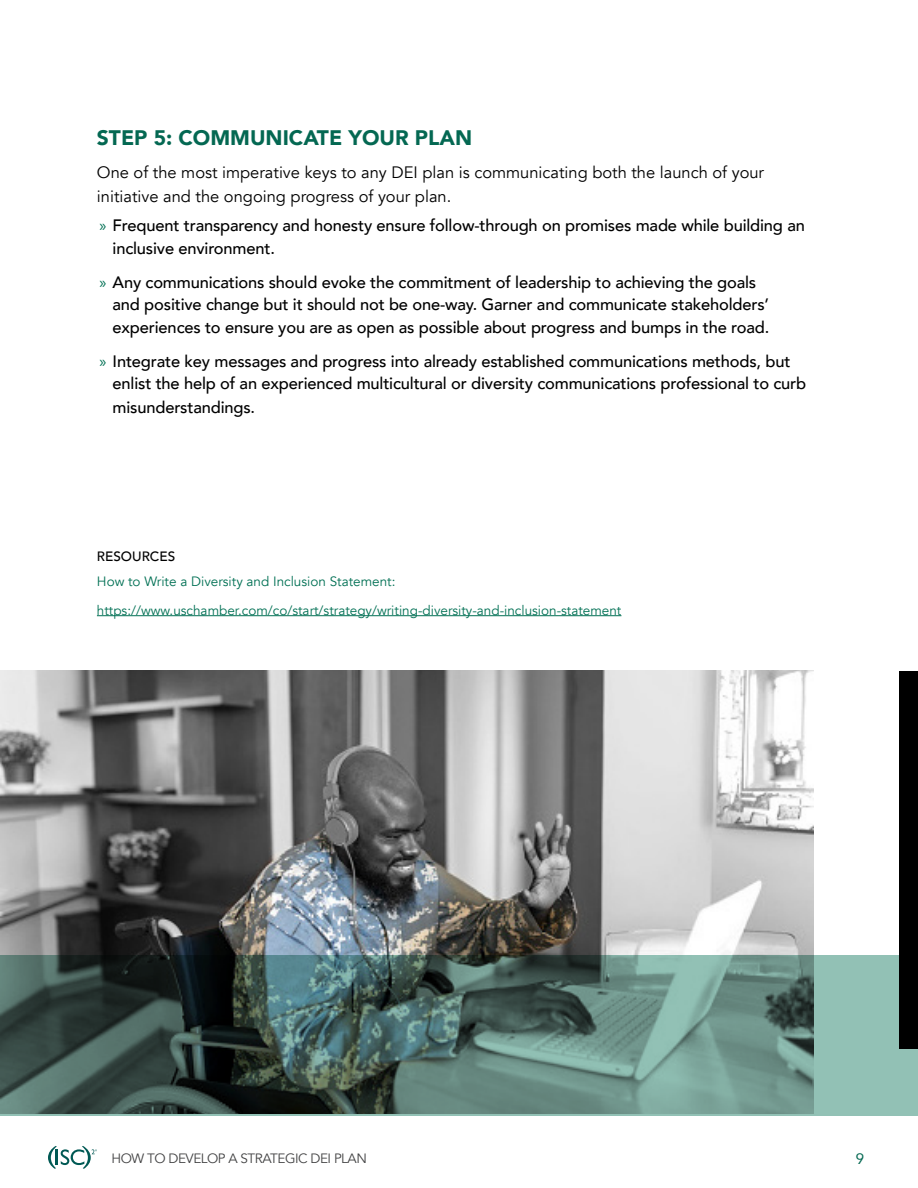
<style>
.page{position:relative;width:918px;height:1188px;background:#fff}
.page>*{position:absolute;margin:0;border:0;box-sizing:border-box;transform-origin:0 0}
.t1{font:900 21px "Avenir";color:#046852}
.t2{font:500 16.5px/22.5px "Avenir";letter-spacing:-.01em;color:#000}
.t3{font:16.5px/24px "Avenir";color:#000}
.t4{font:15px "Avenir";color:#046852}
.t5{font:13.5px/28.5px "Avenir";color:#007054}
.t6{font:13.5px "Avenir";letter-spacing:-.035em;color:#424243}
.t7{font:500 13.5px "Avenir";color:#000}
.s1{font-family:"Myriad Pro";font-weight:400;color:#007054}
</style>
<div class="page">
<svg style="left:48px;top:1146px;width:49px;height:23px"></svg>
<hr style="left:97px;top:615px;width:524px;height:1px;background:#007054">
<img style="left:0;top:671px;width:814px;height:285px">
<svg style="left:0;top:956px;width:918px;height:160px;background:#55726c"></svg>
<div style="left:899px;top:671px;width:19px;height:377px;background:#000"></div>
<p class="t1" style="left:97px;top:119px;width:377px">STEP 5: COMMUNICATE YOUR PLAN</p>
<p class="t3" style="left:97px;top:160px;width:669px">One of the most imperative keys to any DEI plan is communicating both the launch of your initiative and the ongoing progress of your plan.</p>
<p class="t2" style="left:113px;top:213px;width:694px;text-indent:-13px"><span class="s1">»</span> Frequent transparency and honesty ensure follow-through on promises made while building an inclusive environment.</p>
<p class="t2" style="left:113px;top:270px;width:658px;text-indent:-13px"><span class="s1">»</span> Any communications should evoke the commitment of leadership to achieving the goals and positive change but it should not be one-way. Garner and communicate stakeholders’ experiences to ensure you are as open as possible about progress and bumps in the road.</p>
<p class="t2" style="left:113px;top:349px;width:695px;text-indent:-13px"><span class="s1">»</span> Integrate key messages and progress into already established communications methods, but enlist the help of an experienced multicultural or diversity communications professional to curb</p>
<p class="t2" style="left:113px;top:396px;width:144px">misunderstandings.</p>
<p class="t7" style="left:97px;top:544px;width:80px">RESOURCES</p>
<p class="t5" style="left:97px;top:568px;width:526px">How to Write a Diversity and Inclusion Statement: https://www.uschamber.com/co/start/strategy/writing-diversity-and-inclusion-statement</p>
<p class="t6" style="left:112px;top:1150px;width:257px">HOW TO DEVELOP A STRATEGIC DEI PLAN</p>
<p class="t4" style="left:856px;top:1147px;width:10px">9</p>
</div>
